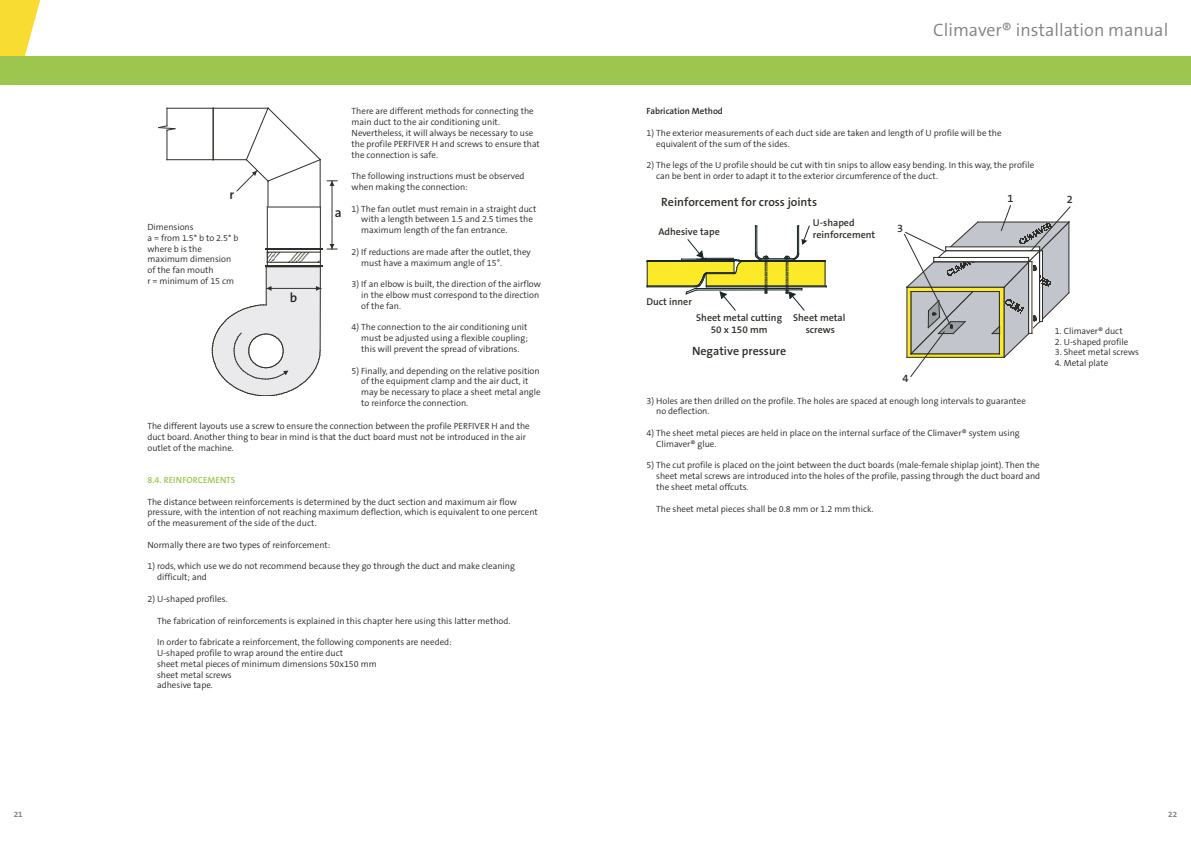
<style>
.page{position:relative;width:1191px;height:842px;background:#fff}
.page>*{position:absolute;margin:0;border:0;box-sizing:border-box;transform-origin:0 0}
.t1{font:300 18px "The Sans B4";color:#7f8184}
.t2{font:600 13.2px "The Sans B6";color:#231f20}
.t3{font:600 12px "The Sans B6";color:#2e2e28}
.t4{font:600 11px "The Sans B6";color:#2e2e28}
.t5{font:600 10px/12px "The Sans B6";color:#2e2e28;text-align:center}
.t6{font:300 9px/10.8px "The Sans B4";color:#272627}
.t7{font:600 9px "The Sans B6";color:#9dc64e}
.t8{font:600 9px "The Sans B6";color:#272627}
.t9{font:700 8px "The Sans B7";color:#7f8184}
</style>
<div class="page">
<div style="left:595px;top:57px;width:596px;height:28px;background:#9dc64e"></div>
<svg style="left:0;top:0;width:43px;height:57px"></svg>
<div style="left:0;top:57px;width:595px;height:28px;background:#9dc64e"></div>
<hr style="left:265px;top:265px;width:58px;height:1px;background:#2e2e28">
<hr style="left:265px;top:248px;width:58px;height:1px;background:#2e2e28">
<hr style="left:320px;top:207px;width:1px;height:42px;background:#2e2e28">
<hr style="left:267px;top:207px;width:53px;height:1px;background:#2e2e28">
<hr style="left:267px;top:207px;width:1px;height:42px;background:#2e2e28">
<svg style="left:212px;top:249px;width:109px;height:148px"></svg>
<hr style="left:213px;top:108px;width:55px;height:1px;background:#2e2e28">
<hr style="left:213px;top:160px;width:33px;height:1px;background:#2e2e28">
<hr style="left:320px;top:160px;width:1px;height:46px;background:#2e2e28">
<hr style="left:167px;top:108px;width:46px;height:1px;background:#2e2e28">
<hr style="left:213px;top:108px;width:1px;height:52px;background:#2e2e28">
<hr style="left:167px;top:160px;width:46px;height:1px;background:#2e2e28">
<hr style="left:167px;top:130px;width:1px;height:30px;background:#2e2e28">
<svg style="left:159px;top:108px;width:16px;height:22px"></svg>
<svg style="left:237px;top:108px;width:83px;height:98px"></svg>
<hr style="left:332px;top:181px;width:1px;height:68px;background:#333732">
<svg style="left:327px;top:181px;width:10px;height:5px"></svg>
<svg style="left:327px;top:244px;width:10px;height:6px"></svg>
<svg style="left:647px;top:226px;width:180px;height:84px"></svg>
<svg style="left:904px;top:205px;width:166px;height:172px"></svg>
<h2 class="t2" style="left:229px;top:188px;width:6px">r</h2>
<p class="t6" style="left:147px;top:222px;width:92px">Dimensions<br>a = from 1.5* b to 2.5* b where b is the maximum dimension of the fan mouth<br>r = minimum of 15 cm</p>
<h2 class="t2" style="left:290px;top:290px;width:9px">b</h2>
<h2 class="t2" style="left:335px;top:206px;width:8px">a</h2>
<p class="t6" style="left:351px;top:106px;width:190px">There are different methods for connecting the main duct to the air conditioning unit.<br>Nevertheless, it will always be necessary to use the profile PERFIVER H and screws to ensure that the connection is safe.</p>
<p class="t6" style="left:351px;top:171px;width:174px">The following instructions must be observed when making the connection:</p>
<p class="t6" style="left:361px;top:203px;width:177px;text-indent:-10px">1) The fan outlet must remain in a straight duct with a length between 1.5 and 2.5 times the maximum length of the fan entrance.</p>
<p class="t6" style="left:361px;top:247px;width:171px;text-indent:-10px">2) If reductions are made after the outlet, they must have a maximum angle of 15°.</p>
<p class="t6" style="left:361px;top:279px;width:181px;text-indent:-10px">3) If an elbow is built, the direction of the airflow in the elbow must correspond to the direction of the fan.</p>
<p class="t6" style="left:361px;top:322px;width:168px;text-align:justify;text-indent:-10px">4) The connection to the air conditioning unit must be adjusted using a flexible coupling; this will prevent the spread of vibrations.</p>
<p class="t6" style="left:361px;top:365px;width:181px;text-indent:-10px">5) Finally, and depending on the relative position of the equipment clamp and the air duct, it may be necessary to place a sheet metal angle to reinforce the connection.</p>
<p class="t6" style="left:147px;top:421px;width:384px">The different layouts use a screw to ensure the connection between the profile PERFIVER H and the duct board. Another thing to bear in mind is that the duct board must not be introduced in the air outlet of the machine.</p>
<p class="t7" style="left:147px;top:475px;width:89px">8.4. REINFORCEMENTS</p>
<p class="t6" style="left:147px;top:496px;width:392px">The distance between reinforcements is determined by the duct section and maximum air flow pressure, with the intention of not reaching maximum deflection, which is equivalent to one percent of the measurement of the side of the duct.</p>
<p class="t6" style="left:147px;top:540px;width:184px">Normally there are two types of reinforcement:</p>
<p class="t6" style="left:157px;top:561px;width:359px;text-indent:-10px">1) rods, which use we do not recommend because they go through the duct and make cleaning difficult; and</p>
<p class="t6" style="left:147px;top:594px;width:82px">2) U-shaped profiles.</p>
<p class="t6" style="left:157px;top:615px;width:355px">The fabrication of reinforcements is explained in this chapter here using this latter method.</p>
<p class="t6" style="left:157px;top:637px;width:296px">In order to fabricate a reinforcement, the following components are needed:<br>U-shaped profile to wrap around the entire duct<br>sheet metal pieces of minimum dimensions 50x150 mm<br>sheet metal screws<br>adhesive tape.</p>
<h1 class="t1" style="left:933px;top:21px;width:237px">Climaver® installation manual</h1>
<p class="t8" style="left:646px;top:107px;width:78px">Fabrication Method</p>
<p class="t6" style="left:656px;top:128px;width:347px;text-indent:-10px">1) The exterior measurements of each duct side are taken and length of U profile will be the equivalent of the sum of the sides.</p>
<p class="t6" style="left:656px;top:160px;width:379px;text-indent:-10px">2) The legs of the U profile should be cut with tin snips to allow easy bending. In this way, the profile can be bent in order to adapt it to the exterior circumference of the duct.</p>
<h3 class="t3" style="left:661px;top:195px;width:157px">Reinforcement for cross joints</h3>
<p class="t4" style="left:1007px;top:193px;width:8px">1</p>
<p class="t5" style="left:658px;top:226px;width:63px">Adhesive tape</p>
<p class="t5" style="left:813px;top:217px;width:64px;text-align:left">U-shaped reinforcement</p>
<p class="t4" style="left:897px;top:222px;width:8px">3</p>
<p class="t4" style="left:1066px;top:194px;width:8px">2</p>
<p class="t5" style="left:646px;top:296px;width:47px">Duct inner</p>
<p class="t5" style="left:696px;top:312px;width:87px">Sheet metal cutting<br>50 x 150 mm</p>
<p class="t5" style="left:793px;top:312px;width:54px">Sheet metal screws</p>
<h3 class="t3" style="left:692px;top:345px;width:96px">Negative pressure</h3>
<p class="t4" style="left:902px;top:372px;width:8px">4</p>
<p class="t6" style="left:656px;top:395px;width:371px;text-indent:-10px">3) Holes are then drilled on the profile. The holes are spaced at enough long intervals to guarantee no deflection.</p>
<p class="t6" style="left:656px;top:428px;width:365px;text-indent:-10px">4) The sheet metal pieces are held in place on the internal surface of the Climaver® system using<br>Climaver® glue.</p>
<p class="t6" style="left:656px;top:460px;width:386px;text-align:justify;text-indent:-10px">5) The cut profile is placed on the joint between the duct boards (male-female shiplap joint). Then the sheet metal screws are introduced into the holes of the profile, passing through the duct board and the sheet metal offcuts.</p>
<p class="t6" style="left:656px;top:503px;width:219px">The sheet metal pieces shall be 0.8 mm or 1.2 mm thick.</p>
<p class="t6" style="left:1054px;top:326px;width:69px">1. Climaver® duct</p>
<p class="t6" style="left:1054px;top:337px;width:75px">2. U-shaped profile</p>
<p class="t6" style="left:1054px;top:347px;width:86px">3. Sheet metal screws</p>
<p class="t6" style="left:1054px;top:358px;width:55px">4. Metal plate</p>
<p class="t9" style="left:14px;top:810px;width:10px">21</p>
<p class="t9" style="left:1168px;top:810px;width:10px">22</p>
</div>
